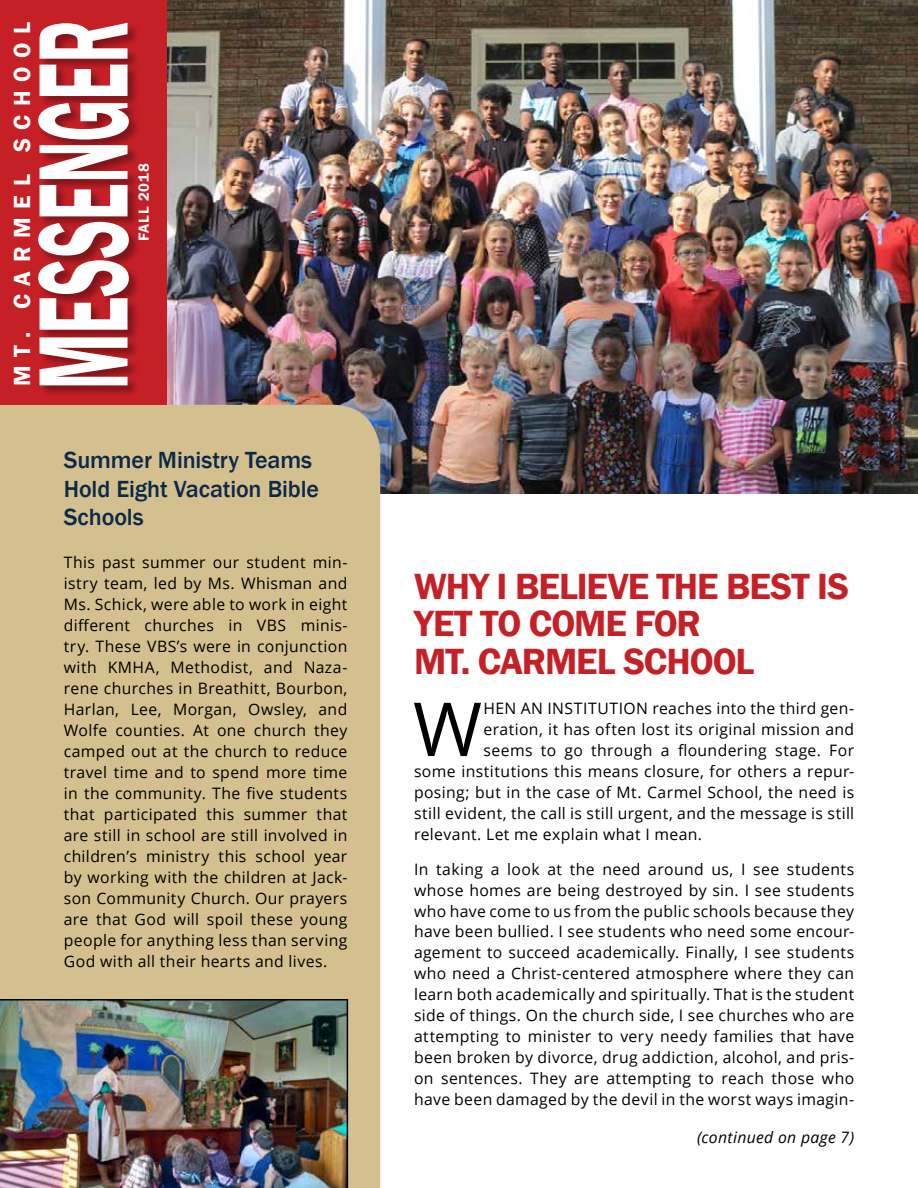
<style>
.page{position:relative;width:918px;height:1188px;background:#fff}
.page>*{position:absolute;margin:0;border:0;box-sizing:border-box;transform-origin:0 0}
.t1{font:600 132px "Franklin Gothic";letter-spacing:-.01em;color:#fff;scale:.5 1}
.t2{font:74.55px "Open Sans";color:#000}
.t3{font:600 37.5px/37.5px "Franklin Gothic";letter-spacing:-.03em;color:#c62027}
.t4{font:500 24px/28.5px "Franklin Gothic";letter-spacing:-.005em;color:#0c2949}
.t5{font:600 24px "Franklin Gothic";letter-spacing:.36em;color:#fff}
.t6{font:15.75px/21px "Open Sans";letter-spacing:.025em;color:#000;text-align:justify}
.t7{font:italic 15.75px "Open Sans";letter-spacing:.02em;color:#000}
.t8{font:600 15px "Franklin Gothic";letter-spacing:.055em;color:#fff}
</style>
<div class="page">
<img style="left:166px;top:0;width:752px;height:493px">
<div style="left:0;top:405px;width:380px;height:783px;background:#d4bf8e"></div>
<div style="left:0;top:0;width:166px;height:405px;background:#c62027"></div>
<div style="left:38px;top:22px;width:104px;height:376px;background:#000;opacity:.35"></div>
<img style="left:0;top:999px;width:348px;height:189px">
<h3 class="t5" style="left:8px;top:386px;width:366px;rotate:-90deg">MT. CARMEL SCHOOL</h3>
<h1 class="t1" style="left:2px;top:390px;width:742px;rotate:-90deg">MESSENGER</h1>
<p class="t8" style="left:135px;top:241px;width:79px;rotate:-90deg">FALL 2018</p>
<h3 class="t4" style="left:64px;top:446px;width:257px">Summer Ministry Teams<br>Hold Eight Vacation Bible<br>Schools</h3>
<p class="t6" style="left:64px;top:551px;width:285px">This past summer our student min&shy;istry team, led by Ms. Whisman and Ms. Schick, were able to work in eight different churches in VBS minis&shy;try. These VBS’s were in conjunction with KMHA, Methodist, and Naza&shy;rene churches in Breathitt, Bourbon, Harlan, Lee, Morgan, Owsley, and Wolfe counties. At one church they camped out at the church to reduce travel time and to spend more time in the community. The five students that participated this summer that are still in school are still involved in children’s ministry this school year by working with the children at Jack&shy;son Community Church. Our prayers are that God will spoil these young people for anything less than serving God with all their hearts and lives.</p>
<h3 class="t3" style="left:414px;top:568px;width:436px">WHY I BELIEVE THE BEST IS<br>YET TO COME FOR<br>MT. CARMEL SCHOOL</h3>
<h2 class="t2" style="left:413px;top:678px;width:71px">W</h2>
<p class="t6" style="left:484px;top:697px;width:372px">HEN AN INSTITUTION reaches into the third gen-</p>
<p class="t6" style="left:484px;top:718px;width:372px">eration, it has often lost its original mission and</p>
<p class="t6" style="left:484px;top:739px;width:372px">seems to go through a floundering stage. For</p>
<p class="t6" style="left:414px;top:760px;width:442px">some institutions this means closure, for others a repur-</p>
<p class="t6" style="left:414px;top:781px;width:442px">posing; but in the case of Mt. Carmel School, the need is</p>
<p class="t6" style="left:414px;top:802px;width:442px">still evident, the call is still urgent, and the message is still</p>
<p class="t6" style="left:414px;top:823px;width:290px">relevant. Let me explain what I mean.</p>
<p class="t6" style="left:414px;top:858px;width:442px">In taking a look at the need around us, I see students whose homes are being destroyed by sin. I see students who have come to us from the public schools because they have been bullied. I see students who need some encour&shy;agement to succeed academically. Finally, I see students who need a Christ-centered atmosphere where they can learn both academically and spiritually. That is the student side of things. On the church side, I see churches who are attempting to minister to very needy families that have been broken by divorce, drug addiction, alcohol, and pris&shy;on sentences. They are attempting to reach those who have been damaged by the devil in the worst ways imagin-</p>
<p class="t7" style="left:697px;top:1126px;width:159px">(continued on page 7)</p>
</div>
